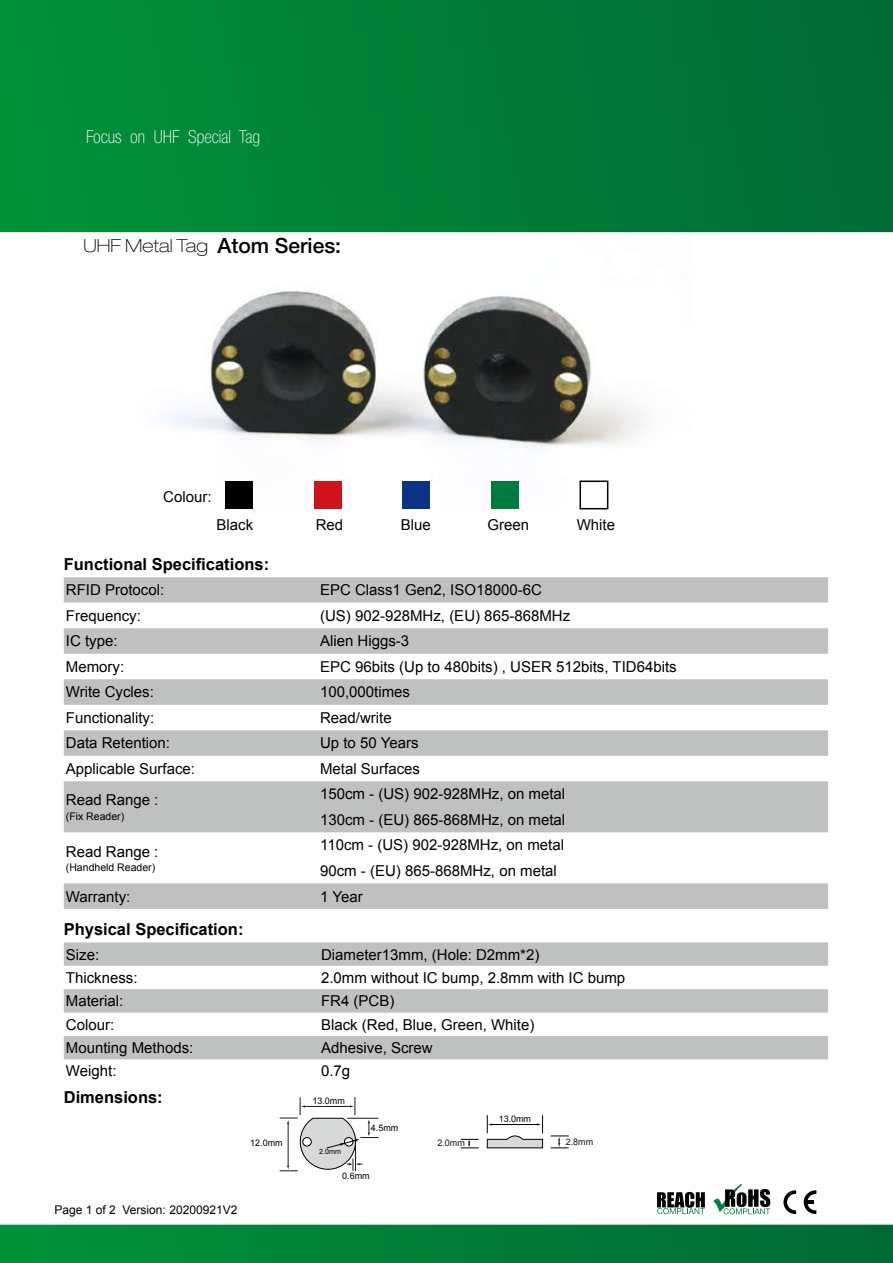
<style>
.page{position:relative;width:893px;height:1263px;background:#fff}
.page>*{position:absolute;margin:0;border:0;box-sizing:border-box;transform-origin:0 0}
.t1{font:500 21px "Helvetica Neue LT Pro";color:#000}
.t2{font:100 condensed 18px "Helvetica Neue LT Pro";color:#fff}
.t3{font:100 expanded 18px "Helvetica Neue LT Pro";color:#000}
.t4{font:700 16.5px "Arial";color:#000}
.t5{font:15px/25.5px "Arial";color:#000}
.t6{font:12px "Arial";color:#000}
.t7{font:10.5px "Arial";color:#000}
.t8{font:9px "Arial";color:#000}
.t9{font:9px "Arial";color:#241614}
.t10{font:7.2px "Arial";color:#000}
</style>
<div class="page">
<img style="left:128px;top:232px;width:562px;height:278px">
<svg style="left:0;top:0;width:893px;height:232px;background:#007d37"></svg>
<svg style="left:0;top:1225px;width:893px;height:38px;background:#007d37"></svg>
<svg style="left:64px;top:577px;width:764px;height:26px;background:#c0c1c1"></svg>
<svg style="left:64px;top:628px;width:764px;height:281px;fill:#bfc0c0"></svg>
<svg style="left:64px;top:942px;width:764px;height:24px;background:#c0c1c1"></svg>
<svg style="left:64px;top:1059px;width:764px;height:1px"></svg>
<svg style="left:64px;top:989px;width:764px;height:70px;fill:#bfc0c0"></svg>
<div style="left:225px;top:481px;width:28px;height:28px;background:#000"></div>
<div style="left:314px;top:481px;width:27px;height:28px;background:#d0121b"></div>
<div style="left:403px;top:481px;width:27px;height:28px;background:#0c3388"></div>
<div style="left:491px;top:481px;width:28px;height:28px;background:#007c41"></div>
<div style="left:580px;top:481px;width:28px;height:28px;background:#fff"></div>
<div style="left:579px;top:480px;width:29px;height:29px;border:2px solid #000"></div>
<svg style="left:783px;top:1190px;width:13px;height:24px"></svg>
<svg style="left:804px;top:1190px;width:12px;height:24px"></svg>
<svg style="left:713px;top:1184px;width:57px;height:30px"></svg>
<svg style="left:657px;top:1192px;width:48px;height:22px"></svg>
<svg style="left:280px;top:1097px;width:98px;height:74px"></svg>
<svg style="left:461px;top:1139px;width:18px;height:9px"></svg>
<svg style="left:551px;top:1135px;width:18px;height:13px"></svg>
<svg style="left:487px;top:1115px;width:56px;height:33px"></svg>
<p class="t2" style="left:86px;top:127px;width:175px">Focus on UHF Special Tag</p>
<p class="t3" style="left:83px;top:235px;width:126px">UHF Metal Tag</p>
<h1 class="t1" style="left:217px;top:233px;width:125px">Atom Series:</h1>
<p class="t5" style="left:163px;top:484px;width:50px">Colour:</p>
<p class="t5" style="left:217px;top:512px;width:38px">Black</p>
<p class="t5" style="left:316px;top:512px;width:29px">Red</p>
<p class="t5" style="left:401px;top:512px;width:32px">Blue</p>
<p class="t5" style="left:487px;top:512px;width:43px">Green</p>
<p class="t5" style="left:577px;top:512px;width:40px">White</p>
<p class="t4" style="left:64px;top:553px;width:207px">Functional Specifications:</p>
<p class="t5" style="left:66px;top:577px;width:100px">RFID Protocol:</p>
<p class="t5" style="left:320px;top:577px;width:223px">EPC Class1 Gen2, ISO18000-6C</p>
<p class="t5" style="left:66px;top:603px;width:77px">Frequency:</p>
<p class="t5" style="left:320px;top:603px;width:252px">(US) 902-928MHz, (EU) 865-868MHz</p>
<p class="t5" style="left:66px;top:628px;width:53px">IC type:</p>
<p class="t5" style="left:320px;top:628px;width:91px">Alien Higgs-3</p>
<p class="t5" style="left:66px;top:654px;width:60px">Memory:</p>
<p class="t5" style="left:320px;top:654px;width:358px">EPC 96bits (Up to 480bits) , USER 512bits, TID64bits</p>
<p class="t5" style="left:66px;top:679px;width:90px">Write Cycles:</p>
<p class="t5" style="left:320px;top:679px;width:92px">100,000times</p>
<p class="t5" style="left:66px;top:705px;width:90px">Functionality:</p>
<p class="t5" style="left:320px;top:705px;width:73px">Read/write</p>
<p class="t5" style="left:66px;top:730px;width:106px">Data Retention:</p>
<p class="t5" style="left:320px;top:730px;width:100px">Up to 50 Years</p>
<p class="t5" style="left:66px;top:756px;width:131px">Applicable Surface:</p>
<p class="t5" style="left:320px;top:756px;width:102px">Metal Surfaces</p>
<p class="t5" style="left:66px;top:788px;width:94px">Read Range :</p>
<p class="t7" style="left:66px;top:809px;width:60px">(Fix Reader)</p>
<p class="t5" style="left:320px;top:782px;width:247px">150cm - (US) 902-928MHz, on metal<br>130cm - (EU) 865-868MHz, on metal</p>
<p class="t5" style="left:66px;top:839px;width:94px">Read Range :</p>
<p class="t7" style="left:66px;top:860px;width:91px">(Handheld Reader)</p>
<p class="t5" style="left:320px;top:833px;width:245px">110cm - (US) 902-928MHz, on metal<br>90cm - (EU) 865-868MHz, on metal</p>
<p class="t5" style="left:66px;top:884px;width:66px">Warranty:</p>
<p class="t5" style="left:320px;top:884px;width:44px">1 Year</p>
<p class="t4" style="left:64px;top:918px;width:181px">Physical Specification:</p>
<p class="t5" style="left:66px;top:942px;width:35px">Size:</p>
<p class="t5" style="left:321px;top:942px;width:220px">Diameter13mm, (Hole: D2mm*2)</p>
<p class="t5" style="left:66px;top:965px;width:73px">Thickness:</p>
<p class="t5" style="left:321px;top:965px;width:306px">2.0mm without IC bump, 2.8mm with IC bump</p>
<p class="t5" style="left:66px;top:988px;width:59px">Material:</p>
<p class="t5" style="left:321px;top:988px;width:75px">FR4 (PCB)</p>
<p class="t5" style="left:66px;top:1012px;width:50px">Colour:</p>
<p class="t5" style="left:321px;top:1012px;width:215px">Black (Red, Blue, Green, White)</p>
<p class="t5" style="left:66px;top:1035px;width:129px">Mounting Methods:</p>
<p class="t5" style="left:321px;top:1035px;width:113px">Adhesive, Screw</p>
<p class="t5" style="left:66px;top:1058px;width:52px">Weight:</p>
<p class="t5" style="left:321px;top:1058px;width:31px">0.7g</p>
<p class="t4" style="left:64px;top:1086px;width:101px">Dimensions:</p>
<p class="t8" style="left:250px;top:1136px;width:34px">12.0mm</p>
<p class="t6" style="left:55px;top:1202px;width:184px">Page 1 of 2 Version: 20200921V2</p>
<p class="t8" style="left:312px;top:1094px;width:34px">13.0mm</p>
<p class="t10" style="left:319px;top:1147px;width:23px">2.0mm</p>
<p class="t8" style="left:371px;top:1122px;width:29px">4.5mm</p>
<p class="t8" style="left:342px;top:1169px;width:29px">0.6mm</p>
<p class="t8" style="left:499px;top:1113px;width:34px">13.0mm</p>
<p class="t9" style="left:437px;top:1137px;width:29px">2.0mm</p>
<p class="t9" style="left:566px;top:1136px;width:29px">2.8mm</p>
</div>
